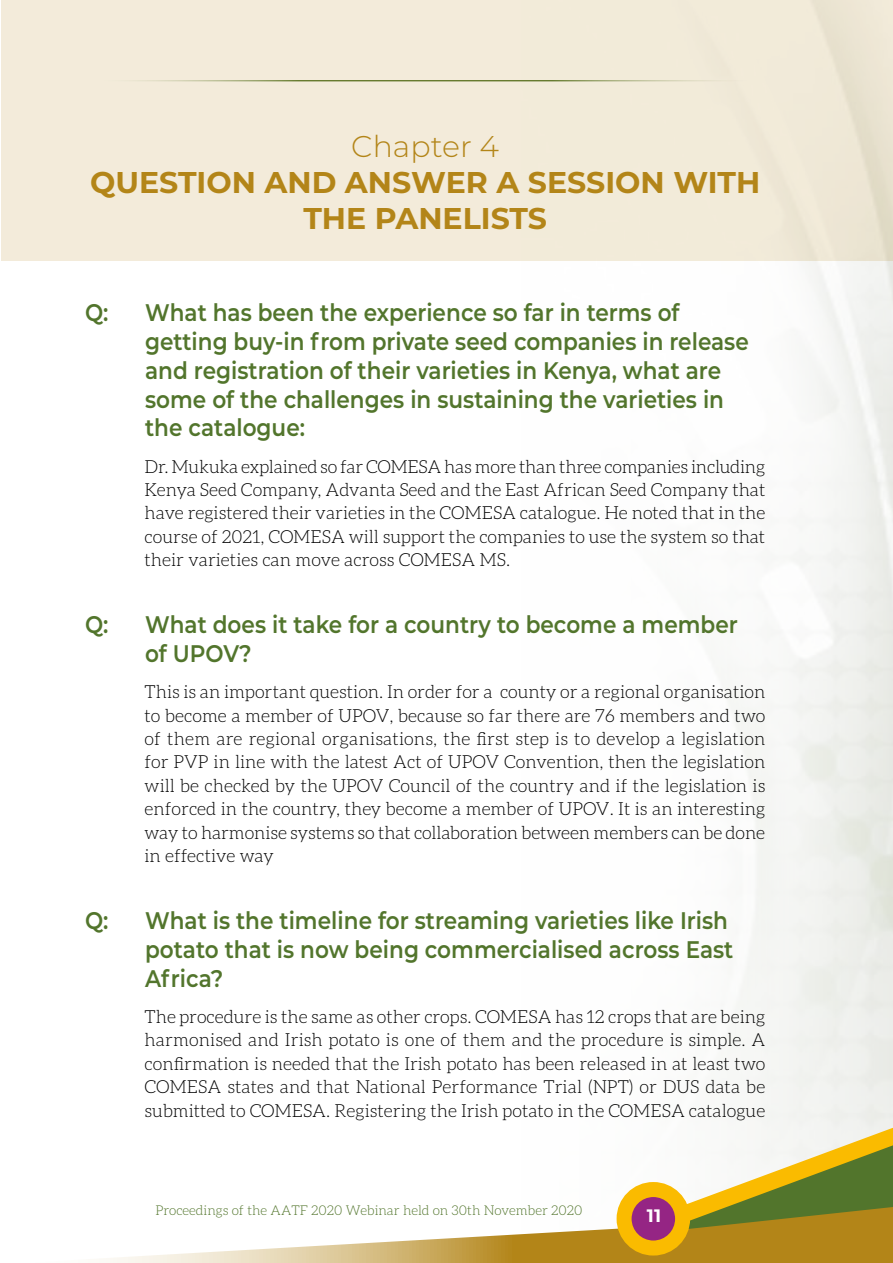
<style>
.page{position:relative;width:893px;height:1263px;background:#fff}
.page>*{position:absolute;margin:0;border:0;box-sizing:border-box;transform-origin:0 0}
.t1{font:700 30px/36px "Montserrat";color:#b38518;text-align:center}
.t2{font:300 30px "Montserrat";color:#b38518}
.t3{font:600 24px/28.8px "Montserrat";color:#52752c;scale:.9 1}
.t4{font:300 18px/23.4px "Aleo";color:#000;text-align:justify}
.t5{font:700 18px "Montserrat";color:#fff}
.t6{font:300 13.5px "Aleo";color:#52752c}
</style>
<div class="page">
<svg style="left:106px;top:1189px;width:787px;height:74px"></svg>
<svg style="left:636px;top:1110px;width:257px;height:135px"></svg>
<svg style="left:624px;top:1189px;width:59px;height:59px;background:#a33b70"></svg>
<div style="left:617px;top:1182px;width:73px;height:73px;border:15px solid #fabb00;border-radius:50%"></div>
<div style="left:1px;top:0;width:892px;height:260px;background:#f3ebda"></div>
<h1 class="t2" style="left:351px;top:126px;width:149px">Chapter 4</h1>
<h1 class="t1" style="left:90px;top:162px;width:672px">QUESTION AND ANSWER A SESSION WITH<br>THE PANELISTS</h1>
<h2 class="t3" style="left:85px;top:297px;width:28px">Q:</h2>
<h2 class="t3" style="left:145px;top:297px;width:672px">What has been the experience so far in terms of getting buy-in from private seed companies in release and registration of their varieties in Kenya, what are some of the challenges in sustaining the varieties in the catalogue:</h2>
<p class="t4" style="left:145px;top:454px;width:622px">Dr. Mukuka explained so far COMESA has more than three companies including Kenya Seed Company, Advanta Seed and the East African Seed Company that have registered their varieties in the COMESA catalogue. He noted that in the course of 2021, COMESA will support the companies to use the system so that their varieties can move across COMESA MS.</p>
<h2 class="t3" style="left:85px;top:609px;width:28px">Q:</h2>
<h2 class="t3" style="left:145px;top:609px;width:660px">What does it take for a country to become a member of UPOV?</h2>
<p class="t4" style="left:145px;top:680px;width:622px">This is an important question. In order for a county or a regional organisation to become a member of UPOV, because so far there are 76 members and two of them are regional organisations, the first step is to develop a legislation for PVP in line with the latest Act of UPOV Convention, then the legislation will be checked by the UPOV Council of the country and if the legislation is enforced in the country, they become a member of UPOV. It is an interesting way to harmonise systems so that collaboration between members can be done in effective way</p>
<h2 class="t3" style="left:85px;top:905px;width:28px">Q:</h2>
<h2 class="t3" style="left:145px;top:905px;width:655px">What is the timeline for streaming varieties like Irish potato that is now being commercialised across East<br>Africa?</h2>
<p class="t4" style="left:145px;top:1005px;width:622px">The procedure is the same as other crops. COMESA has 12 crops that are being harmonised and Irish potato is one of them and the procedure is simple. A confirmation is needed that the Irish potato has been released in at least two COMESA states and that National Performance Trial (NPT) or DUS data be submitted to COMESA. Registering the Irish potato in the COMESA catalogue</p>
<p class="t6" style="left:155px;top:1203px;width:429px">Proceedings of the AATF 2020 Webinar held on 30th November 2020</p>
<p class="t5" style="left:647px;top:1203px;width:16px">11</p>
</div>
